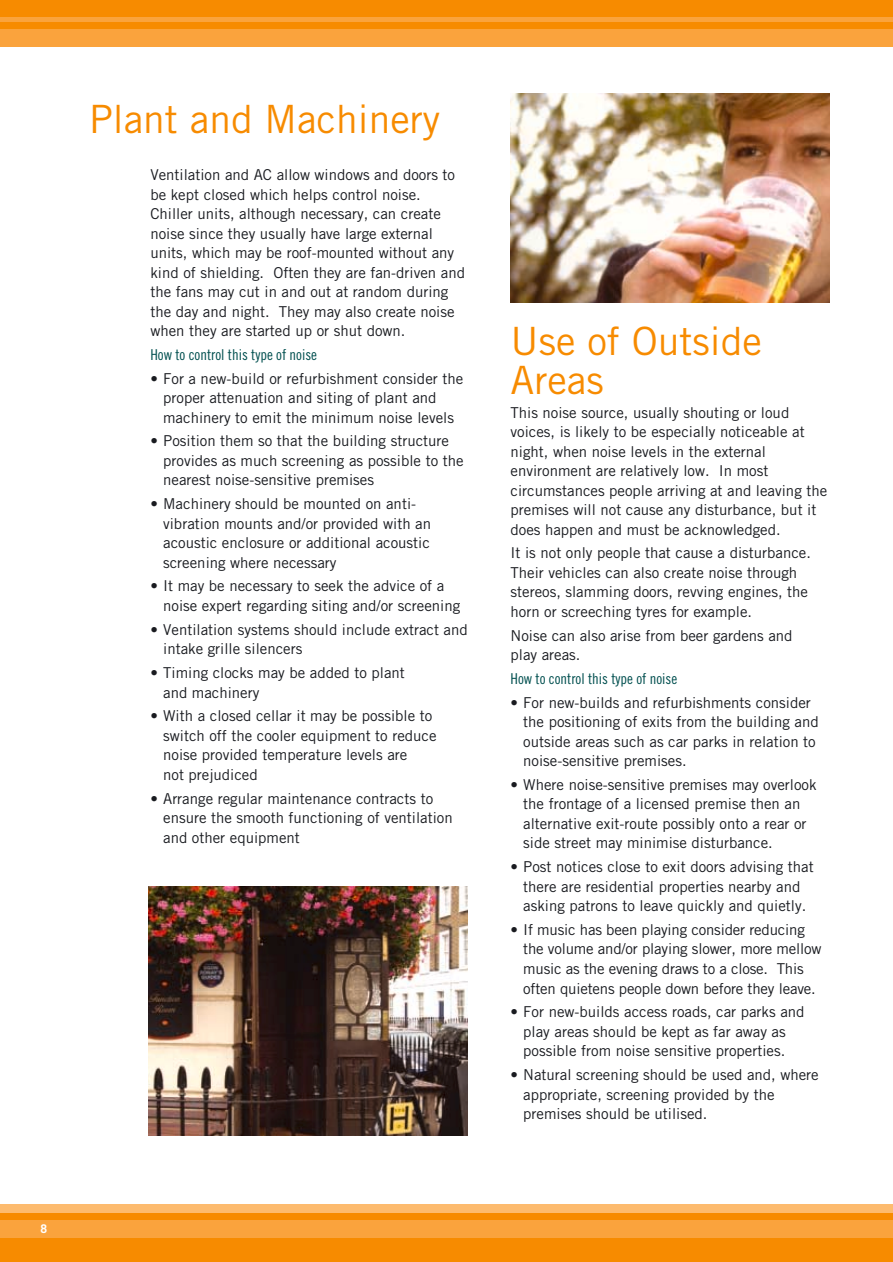
<style>
.page{position:relative;width:893px;height:1262px;background:#fff}
.page>*{position:absolute;margin:0;border:0;box-sizing:border-box;transform-origin:0 0}
.t1{font:39px/39px "Trade Gothic";color:#f78b00}
.t2{font:15px/19.5px "Trade Gothic";color:#191b20}
.t3{font:15px "Trade Gothic Cond Eighteen";color:#004f4f}
.t4{font:700 12px "Trade Gothic";color:#fff}
.s1{font-family:"Helvetica Neue"}
</style>
<div class="page">
<div style="left:0;top:0;width:892px;height:30px;background:#f78b00"></div>
<div style="left:0;top:30px;width:892px;height:17px;background:#faa33d"></div>
<hr style="left:0;top:17px;width:892px;height:4px;background:#faa33d">
<div style="left:0;top:1212px;width:892px;height:49px;background:#f78b00"></div>
<div style="left:0;top:1220px;width:892px;height:17px;background:#faa33d"></div>
<div style="left:0;top:1203px;width:892px;height:9px;background:#fdbb6e"></div>
<img style="left:148px;top:886px;width:320px;height:249px">
<img style="left:510px;top:94px;width:319px;height:208px">
<p class="t4" style="left:40px;top:1224px;width:8px">8</p>
<h1 class="t1" style="left:89px;top:103px;width:352px">Plant and Machinery</h1>
<p class="t2" style="left:150px;top:166px;width:316px">Ventilation and AC allow windows and doors to be kept closed which helps control noise.<br>Chiller units, although necessary, can create noise since they usually have large external units, which may be roof-mounted without any kind of shielding. Often they are fan-driven and the fans may cut in and out at random during the day and night. They may also create noise when they are started up or shut down.</p>
<p class="t3" style="left:150px;top:349px;width:168px">How to control this type of noise</p>
<p class="t2" style="left:163px;top:370px;width:301px;text-indent:-13px"><span class="s1">•</span> For a new-build or refurbishment consider the proper attenuation and siting of plant and machinery to emit the minimum noise levels</p>
<p class="t2" style="left:163px;top:433px;width:302px;text-indent:-13px"><span class="s1">•</span> Position them so that the building structure provides as much screening as possible to the nearest noise-sensitive premises</p>
<p class="t2" style="left:163px;top:495px;width:269px;text-indent:-13px"><span class="s1">•</span> Machinery should be mounted on anti&shy;vibration mounts and/or provided with an acoustic enclosure or additional acoustic screening where necessary</p>
<p class="t2" style="left:163px;top:578px;width:298px;text-indent:-13px"><span class="s1">•</span> It may be necessary to seek the advice of a noise expert regarding siting and/or screening</p>
<p class="t2" style="left:163px;top:621px;width:306px;text-indent:-13px"><span class="s1">•</span> Ventilation systems should include extract and intake grille silencers</p>
<p class="t2" style="left:163px;top:664px;width:243px;text-indent:-13px"><span class="s1">•</span> Timing clocks may be added to plant and machinery</p>
<p class="t2" style="left:163px;top:707px;width:275px;text-indent:-13px"><span class="s1">•</span> With a closed cellar it may be possible to switch off the cooler equipment to reduce noise provided temperature levels are<br>not prejudiced</p>
<p class="t2" style="left:163px;top:790px;width:291px;text-indent:-13px"><span class="s1">•</span> Arrange regular maintenance contracts to ensure the smooth functioning of ventilation and other equipment</p>
<h1 class="t1" style="left:510px;top:325px;width:253px">Use of Outside<br>Areas</h1>
<p class="t2" style="left:510px;top:404px;width:318px">This noise source, usually shouting or loud voices, is likely to be especially noticeable at night, when noise levels in the external environment are relatively low. In most circumstances people arriving at and leaving the premises will not cause any disturbance, but it does happen and must be acknowledged.</p>
<p class="t2" style="left:510px;top:544px;width:302px">It is not only people that cause a disturbance.<br>Their vehicles can also create noise through stereos, slamming doors, revving engines, the horn or screeching tyres for example.</p>
<p class="t2" style="left:510px;top:627px;width:283px">Noise can also arise from beer gardens and play areas.</p>
<p class="t3" style="left:510px;top:673px;width:168px">How to control this type of noise</p>
<p class="t2" style="left:523px;top:694px;width:297px;text-indent:-13px"><span class="s1">•</span> For new-builds and refurbishments consider the positioning of exits from the building and outside areas such as car parks in relation to noise-sensitive premises.</p>
<p class="t2" style="left:523px;top:776px;width:295px;text-indent:-13px"><span class="s1">•</span> Where noise-sensitive premises may overlook the frontage of a licensed premise then an alternative exit-route possibly onto a rear or side street may minimise disturbance.</p>
<p class="t2" style="left:510px;top:858px;width:305px;text-align:center"><span class="s1">•</span> Post notices close to exit doors advising that there are residential properties nearby and asking patrons to leave quickly and quietly.</p>
<p class="t2" style="left:523px;top:921px;width:300px;text-indent:-13px"><span class="s1">•</span> If music has been playing consider reducing the volume and/or playing slower, more mellow music as the evening draws to a close. This often quietens people down before they leave.</p>
<p class="t2" style="left:510px;top:1003px;width:295px;text-align:center"><span class="s1">•</span> For new-builds access roads, car parks and play areas should be kept as far away as possible from noise sensitive properties.</p>
<p class="t2" style="left:523px;top:1066px;width:297px;text-indent:-13px"><span class="s1">•</span> Natural screening should be used and, where appropriate, screening provided by the premises should be utilised.</p>
</div>
